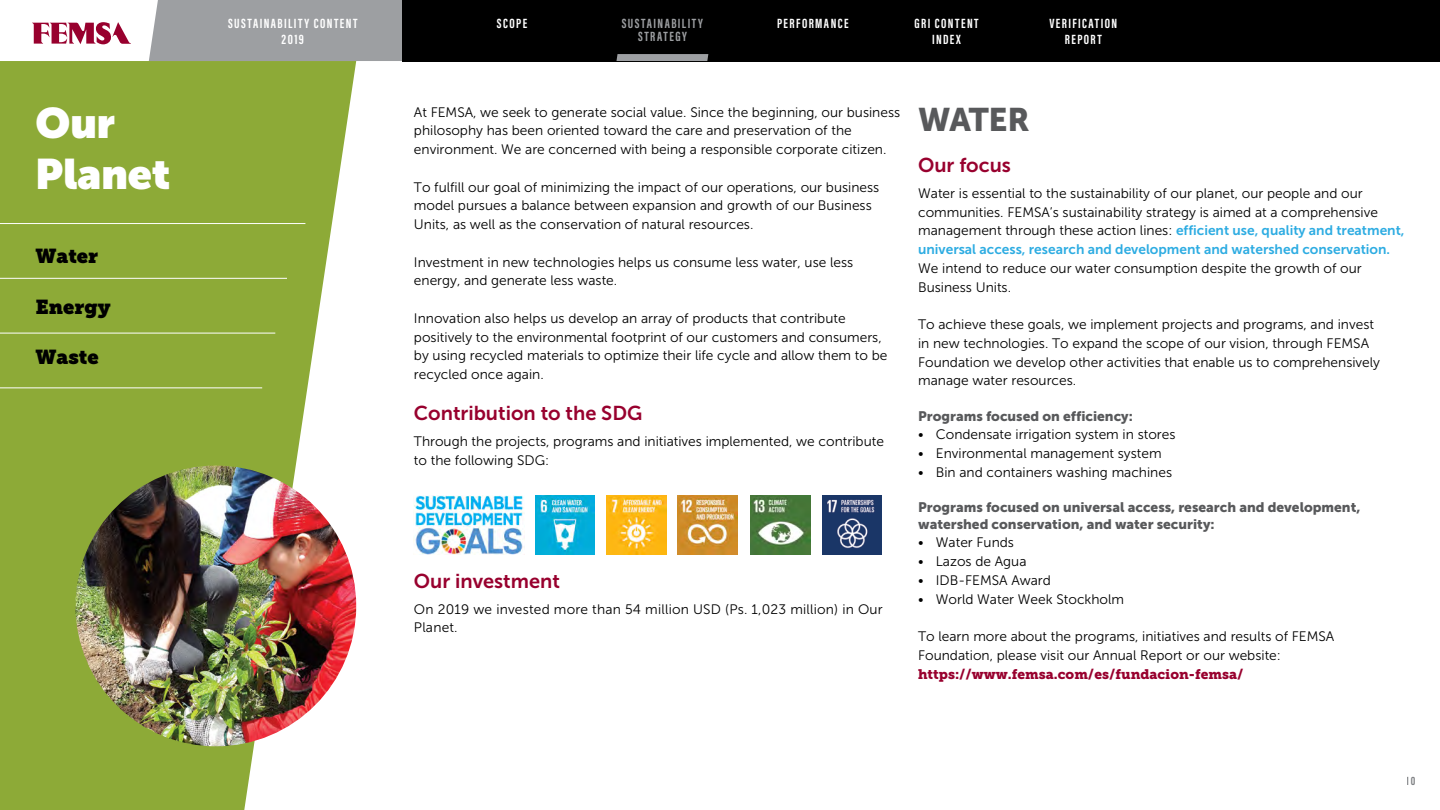
<style>
.page{position:relative;width:1440px;height:810px;background:#fff}
.page>*{position:absolute;margin:0;border:0;box-sizing:border-box;transform-origin:0 0}
.t1{font:900 42.5px/51px "Museo Sans Display";color:#fff}
.t2{font:32.5px "Museo Sans 900";letter-spacing:-.025em;color:#58595b}
.t3{font:20px "Museo Sans 700";color:#98002e}
.t4{font:20px "Museo Slab";color:#000}
.t5{font:13.75px/18.8px "Museo Sans 300";color:#000}
.t6{font:13.75px/16.5px "Museo Sans 900";color:#58595b}
.t7{font:700 13.75px/16.5px "Acumin Pro Extra Cond";letter-spacing:.11em;color:#fff;text-align:center}
.t8{font:13.75px "Museo Sans 700";color:#2dace2}
.t9{font:13.75px "Museo Slab 900";color:#98002e}
.t10{font:700 13.75px/13.5px "Acumin Pro Extra Cond";letter-spacing:.11em;color:#9d9fa2;text-align:center}
.t11{font:700 12.5px "Acumin Pro Extra Cond";color:#808285}
.s1{font-family:"Museo Sans 700";color:#2dace2}
</style>
<div class="page">
<svg style="left:0;top:61px;width:356px;height:749px;fill:#8daa37"></svg>
<img style="left:414px;top:495px;width:110px;height:60px">
<img style="left:535px;top:495px;width:60px;height:60px">
<img style="left:606px;top:495px;width:60px;height:60px">
<img style="left:677px;top:495px;width:60px;height:60px">
<img style="left:751px;top:495px;width:59px;height:60px">
<img style="left:822px;top:495px;width:60px;height:60px">
<hr style="left:0;top:223px;width:305px;height:1px;background:#fff">
<hr style="left:0;top:278px;width:287px;height:1px;background:#fff">
<hr style="left:0;top:333px;width:275px;height:1px;background:#fff">
<hr style="left:0;top:388px;width:262px;height:1px;background:#fff">
<img style="left:75px;top:466px;width:281px;height:280px;border-radius:140px">
<div style="left:149px;top:0;width:254px;height:61px;background:#9d9fa2"></div>
<div style="left:403px;top:0;width:1037px;height:61px;background:#000"></div>
<svg style="left:32px;top:22px;width:99px;height:22px"></svg>
<svg style="left:616px;top:54px;width:92px;height:7px"></svg>
<h1 class="t1" style="left:35px;top:98px;width:136px">Our<br>Planet</h1>
<h3 class="t4" style="left:35px;top:244px;width:64px">Water</h3>
<h3 class="t4" style="left:35px;top:295px;width:77px">Energy</h3>
<h3 class="t4" style="left:35px;top:345px;width:65px">Waste</h3>
<p class="t7" style="left:228px;top:15px;width:131px">SUSTAINABILITY CONTENT<br>2019</p>
<p class="t7" style="left:497px;top:15px;width:32px">SCOPE</p>
<p class="t7" style="left:1049px;top:15px;width:69px">VERIFICATION<br>REPORT</p>
<p class="t10" style="left:622px;top:16px;width:83px">SUSTAINABILITY<br>STRATEGY</p>
<p class="t7" style="left:777px;top:15px;width:73px">PERFORMANCE</p>
<p class="t7" style="left:915px;top:15px;width:66px">GRI CONTENT<br>INDEX</p>
<p class="t5" style="left:414px;top:103px;width:488px">At FEMSA, we seek to generate social value. Since the beginning, our business philosophy has been oriented toward the care and preservation of the environment. We are concerned with being a responsible corporate citizen.</p>
<p class="t5" style="left:414px;top:178px;width:467px">To fulfill our goal of minimizing the impact of our operations, our business model pursues a balance between expansion and growth of our Business<br>Units, as well as the conservation of natural resources.</p>
<p class="t5" style="left:414px;top:253px;width:441px">Investment in new technologies helps us consume less water, use less energy, and generate less waste.</p>
<p class="t5" style="left:414px;top:309px;width:475px">Innovation also helps us develop an array of products that contribute positively to the environmental footprint of our customers and consumers, by using recycled materials to optimize their life cycle and allow them to be recycled once again.</p>
<h3 class="t3" style="left:414px;top:402px;width:230px">Contribution to the SDG</h3>
<p class="t5" style="left:414px;top:432px;width:472px">Through the projects, programs and initiatives implemented, we contribute to the following SDG:</p>
<h3 class="t3" style="left:414px;top:570px;width:147px">Our investment</h3>
<p class="t5" style="left:414px;top:600px;width:470px">On 2019 we invested more than 54 million USD (Ps. 1,023 million) in Our<br>Planet.</p>
<h2 class="t2" style="left:918px;top:101px;width:113px">WATER</h2>
<h3 class="t3" style="left:918px;top:154px;width:94px">Our focus</h3>
<p class="t5" style="left:918px;top:184px;width:488px">Water is essential to the sustainability of our planet, our people and our communities. FEMSA’s sustainability strategy is aimed at a comprehensive management through these action lines: <span class="s1">efficient use, quality and treatment,</span></p>
<p class="t8" style="left:918px;top:242px;width:473px">universal access, research and development and watershed conservation.</p>
<p class="t5" style="left:918px;top:259px;width:445px">We intend to reduce our water consumption despite the growth of our<br>Business Units.</p>
<p class="t5" style="left:918px;top:315px;width:464px">To achieve these goals, we implement projects and programs, and invest in new technologies. To expand the scope of our vision, through FEMSA Foundation we develop other activities that enable us to comprehensively manage water resources.</p>
<p class="t6" style="left:918px;top:407px;width:216px">Programs focused on efficiency:</p>
<p class="t5" style="left:918px;top:425px;width:259px">• Condensate irrigation system in stores</p>
<p class="t5" style="left:918px;top:444px;width:245px">• Environmental management system</p>
<p class="t5" style="left:918px;top:463px;width:256px">• Bin and containers washing machines</p>
<p class="t6" style="left:918px;top:499px;width:444px">Programs focused on universal access, research and development, watershed conservation, and water security:</p>
<p class="t5" style="left:918px;top:533px;width:97px">• Water Funds</p>
<p class="t5" style="left:918px;top:552px;width:110px">• Lazos de Agua</p>
<p class="t5" style="left:918px;top:571px;width:134px">• IDB-FEMSA Award</p>
<p class="t5" style="left:918px;top:590px;width:208px">• World Water Week Stockholm</p>
<p class="t5" style="left:918px;top:627px;width:418px">To learn more about the programs, initiatives and results of FEMSA<br>Foundation, please visit our Annual Report or our website:</p>
<p class="t9" style="left:918px;top:666px;width:327px">https://www.femsa.com/es/fundacion-femsa/</p>
<p class="t11" style="left:1407px;top:773px;width:10px">10</p>
</div>
